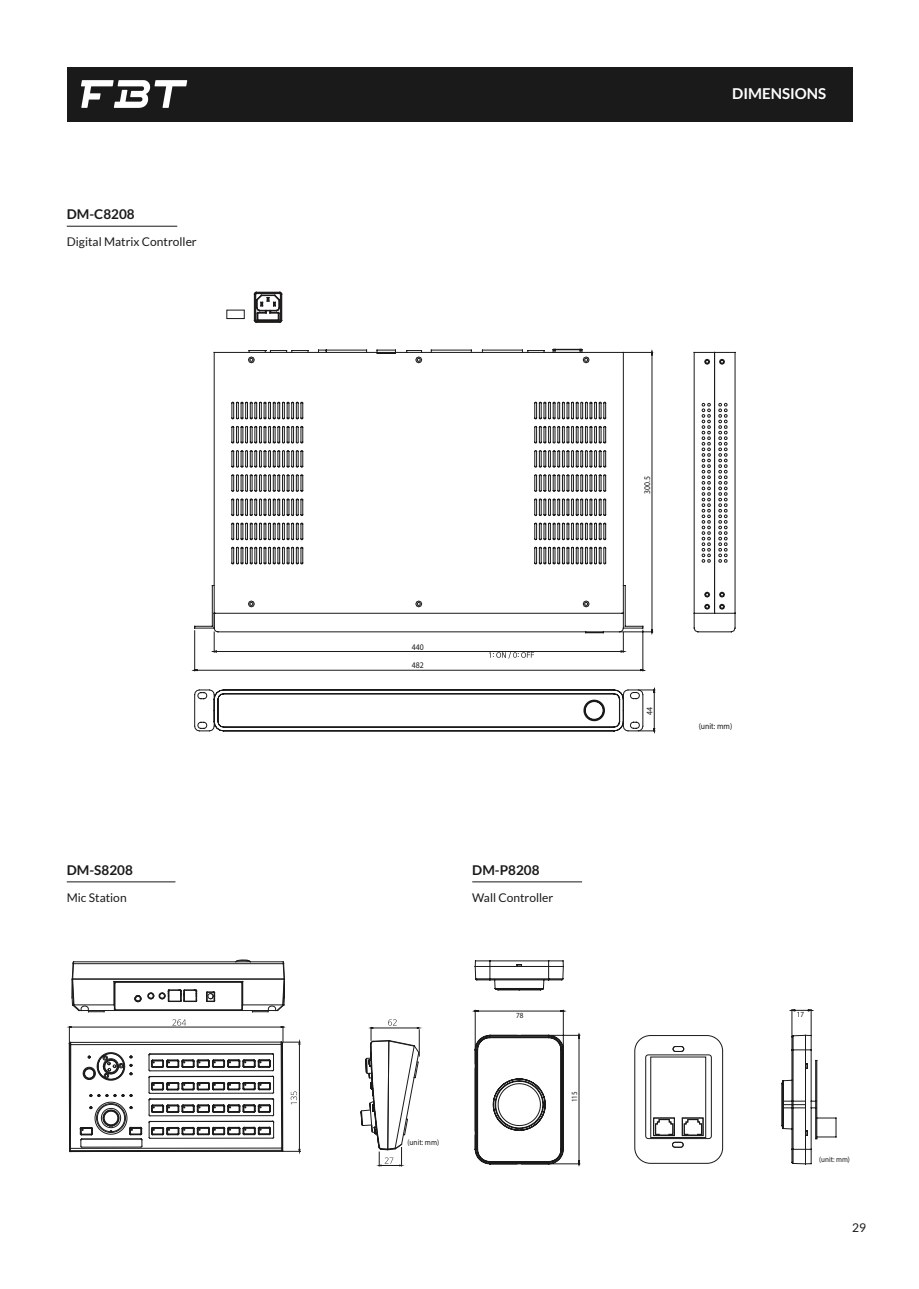
<style>
.page{position:relative;width:919px;height:1289px;background:#fff}
.page>*{position:absolute;margin:0;border:0;box-sizing:border-box;transform-origin:0 0}
.t1{font:700 15px "Lato";color:#fff}
.t2{font:700 13.5px "Lato";color:#1a1a1a}
.t3{font:12px "Lato";color:#1a1a1a}
.t4{font:8.55px "Gulim";color:#1a1a1a;scale:.9 1}
.t5{font:8.1px "Gulim";color:#1a1a1a;scale:.9 1}
.t6{font:7.95px "Gulim";color:#1a1a1a;scale:.89 1}
.t7{font:7.8px "Gulim";color:#1a1a1a;scale:.91 1}
</style>
<div class="page">
<div style="left:67px;top:67px;width:785px;height:54px;background:#1a1a1a"></div>
<svg style="left:81px;top:80px;width:106px;height:28px"></svg>
<hr style="left:472px;top:881px;width:110px;height:1px;background:#1a1a1a">
<hr style="left:67px;top:226px;width:110px;height:1px;background:#1a1a1a">
<svg style="left:693px;top:352px;width:34px;height:261px"></svg>
<svg style="left:192px;top:350px;width:463px;height:383px"></svg>
<svg style="left:254px;top:292px;width:28px;height:31px"></svg>
<div style="left:226px;top:310px;width:18px;height:9px;border:1px solid #1a1a1a"></div>
<svg style="left:489px;top:652px;width:45px;height:6px"></svg>
<hr style="left:71px;top:1026px;width:210px;height:1px;background:#1a1a1a">
<hr style="left:70px;top:1147px;width:212px;height:1px;background:#1a1a1a">
<hr style="left:71px;top:1044px;width:210px;height:1px;background:#1a1a1a">
<hr style="left:70px;top:1149px;width:212px;height:1px;background:#1a1a1a">
<hr style="left:70px;top:1150px;width:212px;height:1px;background:#1a1a1a">
<svg style="left:69px;top:1026px;width:2px;height:125px"></svg>
<hr style="left:71px;top:1041px;width:210px;height:1px;background:#1a1a1a">
<svg style="left:83px;top:1052px;width:50px;height:28px"></svg>
<svg style="left:80px;top:1094px;width:63px;height:53px"></svg>
<svg style="left:149px;top:1053px;width:125px;height:85px"></svg>
<hr style="left:88px;top:1010px;width:181px;height:1px;background:#1a1a1a">
<hr style="left:116px;top:1009px;width:125px;height:1px;background:#1a1a1a">
<hr style="left:74px;top:961px;width:209px;height:1px;background:#1a1a1a">
<hr style="left:73px;top:978px;width:211px;height:1px;background:#1a1a1a">
<hr style="left:73px;top:963px;width:210px;height:1px;background:#1a1a1a">
<hr style="left:114px;top:981px;width:128px;height:1px;background:#1a1a1a">
<hr style="left:116px;top:982px;width:125px;height:1px;background:#1a1a1a">
<hr style="left:74px;top:1004px;width:40px;height:1px;background:#1a1a1a">
<svg style="left:114px;top:982px;width:3px;height:28px"></svg>
<svg style="left:235px;top:959px;width:50px;height:53px"></svg>
<svg style="left:135px;top:989px;width:62px;height:13px"></svg>
<svg style="left:206px;top:991px;width:9px;height:11px"></svg>
<svg style="left:72px;top:961px;width:33px;height:51px"></svg>
<svg style="left:172px;top:1019px;width:14px;height:6px"></svg>
<svg style="left:281px;top:1026px;width:19px;height:126px"></svg>
<svg style="left:360px;top:1019px;width:60px;height:147px"></svg>
<svg style="left:473px;top:960px;width:363px;height:205px"></svg>
<div style="left:672px;top:1142px;width:11px;height:5px;background:#fff;border-radius:2px"></div>
<div style="left:672px;top:1142px;width:11px;height:5px;border:1px solid #1a1a1a;border-radius:2px"></div>
<svg style="left:645px;top:1009px;width:168px;height:129px"></svg>
<div style="left:634px;top:1035px;width:88px;height:128px;border:1px solid #1a1a1a;border-radius:16px"></div>
<hr style="left:67px;top:881px;width:108px;height:1px;background:#1a1a1a">
<p class="t2" style="left:67px;top:206px;width:69px">DM-C8208</p>
<p class="t3" style="left:67px;top:235px;width:131px">Digital Matrix Controller</p>
<p class="t2" style="left:67px;top:861px;width:68px">DM-S8208</p>
<p class="t3" style="left:67px;top:890px;width:61px">Mic Station</p>
<p class="t1" style="left:732px;top:84px;width:95px">DIMENSIONS</p>
<p class="t4" style="left:412px;top:641px;width:15px">440</p>
<p class="t4" style="left:412px;top:660px;width:15px">482</p>
<p class="t2" style="left:472px;top:861px;width:69px">DM-P8208</p>
<p class="t3" style="left:472px;top:890px;width:83px">Wall Controller</p>
<p class="t5" style="left:407px;top:1137px;width:37px">(unit: mm)</p>
<p class="t7" style="left:516px;top:1010px;width:10px">78</p>
<p class="t6" style="left:569px;top:1102px;width:14px;rotate:-90deg">115</p>
<p class="t4" style="left:642px;top:494px;width:21px;rotate:-90deg">300.5</p>
<p class="t4" style="left:644px;top:715px;width:10px;rotate:-90deg">44</p>
<p class="t4" style="left:698px;top:721px;width:39px">(unit: mm)</p>
<p class="t7" style="left:796px;top:1009px;width:10px">17</p>
<p class="t7" style="left:819px;top:1154px;width:35px">(unit: mm)</p>
<p class="t3" style="left:852px;top:1219px;width:15px">29</p>
</div>
